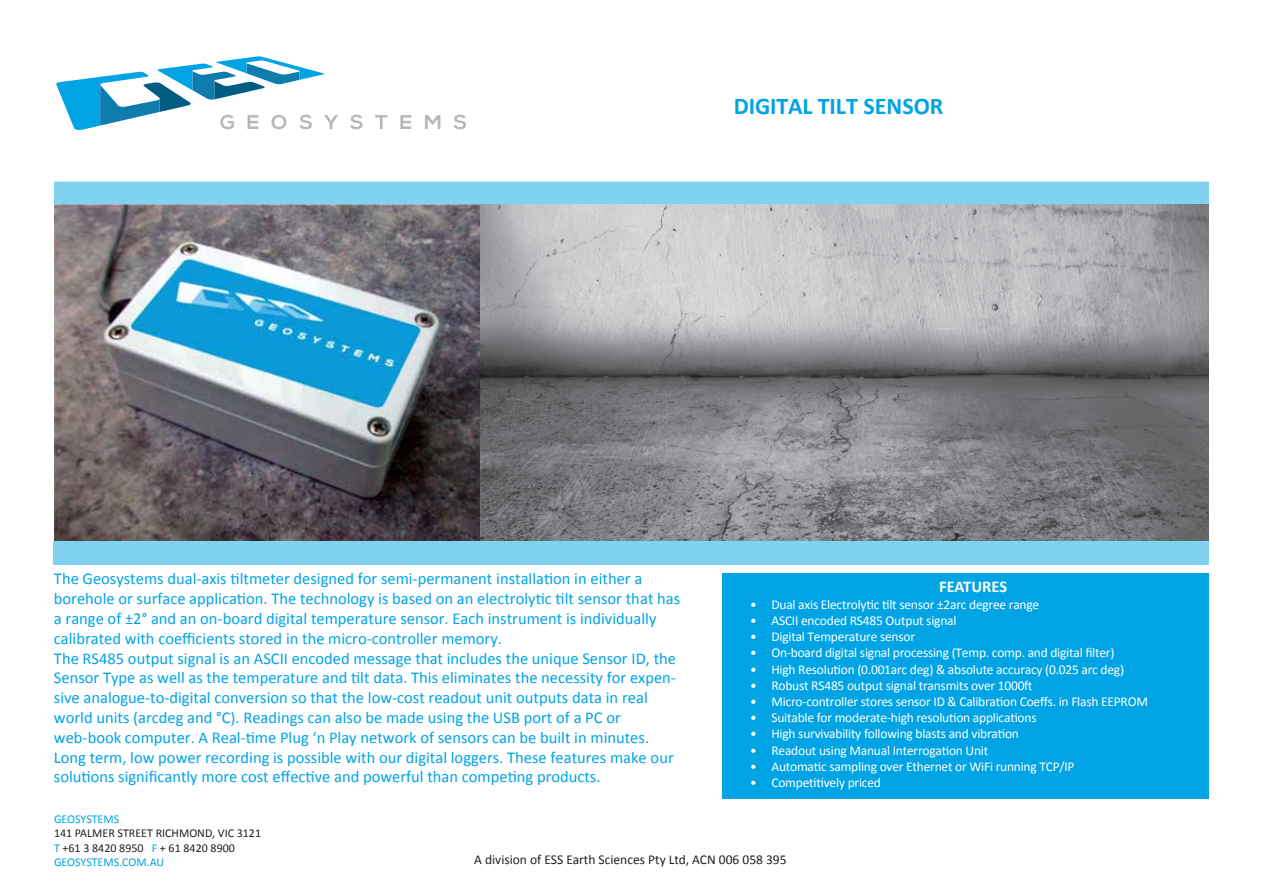
<style>
.page{position:relative;width:1263px;height:893px;background:#fff}
.page>*{position:absolute;margin:0;border:0;box-sizing:border-box;transform-origin:0 0}
.t1{font:700 24px "Calibri";color:#00a4e4}
.t2{font:16.5px/19.8px "Calibri";color:#00a4e4}
.t3{font:700 16.5px "Calibri";color:#fff}
.t4{font:13.5px "Calibri";letter-spacing:-.015em;color:#fff}
.t5{font:13.5px "Calibri";color:#231f20}
.t6{font:12px/14.4px "Calibri";color:#231f20}
.t7{font:12px "Calibri";color:#00a4e4}
.s1{color:#00a4e4}
</style>
<div class="page">
<div style="left:722px;top:573px;width:487px;height:225px;background:#00a4e4"></div>
<svg style="left:350px;top:115px;width:13px;height:14px"></svg>
<svg style="left:375px;top:115px;width:12px;height:14px"></svg>
<svg style="left:400px;top:115px;width:11px;height:14px"></svg>
<svg style="left:425px;top:115px;width:15px;height:14px"></svg>
<svg style="left:454px;top:115px;width:12px;height:14px"></svg>
<svg style="left:56px;top:56px;width:282px;height:74px"></svg>
<div style="left:54px;top:182px;width:1155px;height:23px;background:#80d2f1"></div>
<div style="left:54px;top:541px;width:1155px;height:23px;background:#80d2f1"></div>
<img style="left:54px;top:205px;width:1155px;height:336px">
<h1 class="t1" style="left:734px;top:96px;width:211px">DIGITAL TILT SENSOR</h1>
<p class="t2" style="left:54px;top:570px;width:628px">The Geosystems dual-axis tiltmeter designed for semi-permanent installation in either a borehole or surface application. The technology is based on an electrolytic tilt sensor that has a range of ±2° and an on-board digital temperature sensor. Each instrument is individually calibrated with coefficients stored in the micro-controller memory.<br>The RS485 output signal is an ASCII encoded message that includes the unique Sensor ID, the Sensor Type as well as the temperature and tilt data. This eliminates the necessity for expen&shy;sive analogue-to-digital conversion so that the low-cost readout unit outputs data in real world units (arcdeg and °C). Readings can also be made using the USB port of a PC or web-book computer. A Real-time Plug ‘n Play network of sensors can be built in minutes.<br>Long term, low power recording is possible with our digital loggers. These features make our solutions significantly more cost effective and powerful than competing products.</p>
<p class="t3" style="left:939px;top:580px;width:70px">FEATURES</p>
<p class="t4" style="left:750px;top:599px;width:291px">• Dual axis Electrolytic tilt sensor ±2arc degree range</p>
<p class="t4" style="left:750px;top:615px;width:208px">• ASCII encoded RS485 Output signal</p>
<p class="t4" style="left:750px;top:631px;width:166px">• Digital Temperature sensor</p>
<p class="t4" style="left:750px;top:647px;width:366px">• On-board digital signal processing (Temp. comp. and digital filter)</p>
<p class="t4" style="left:750px;top:663px;width:375px">• High Resolution (0.001arc deg) &amp; absolute accuracy (0.025 arc deg)</p>
<p class="t4" style="left:750px;top:680px;width:284px">• Robust RS485 output signal transmits over 1000ft</p>
<p class="t4" style="left:750px;top:696px;width:399px">• Micro-controller stores sensor ID &amp; Calibration Coeffs. in Flash EEPROM</p>
<p class="t4" style="left:750px;top:712px;width:288px">• Suitable for moderate-high resolution applications</p>
<p class="t4" style="left:750px;top:728px;width:270px">• High survivability following blasts and vibration</p>
<p class="t4" style="left:750px;top:744px;width:240px">• Readout using Manual Interrogation Unit</p>
<p class="t4" style="left:750px;top:761px;width:326px">• Automatic sampling over Ethernet or WiFi running TCP/IP</p>
<p class="t4" style="left:750px;top:777px;width:132px">• Competitively priced</p>
<p class="t7" style="left:54px;top:814px;width:67px">GEOSYSTEMS</p>
<p class="t6" style="left:54px;top:827px;width:209px">141 PALMER STREET RICHMOND, VIC 3121<br><span class="s1">T</span> +61 3 8420 8950 <span class="s1">F</span> + 61 8420 8900<br><span class="s1">GEOSYSTEMS.COM.AU</span></p>
<p class="t5" style="left:474px;top:854px;width:314px">A division of ESS Earth Sciences Pty Ltd, ACN 006 058 395</p>
</div>
